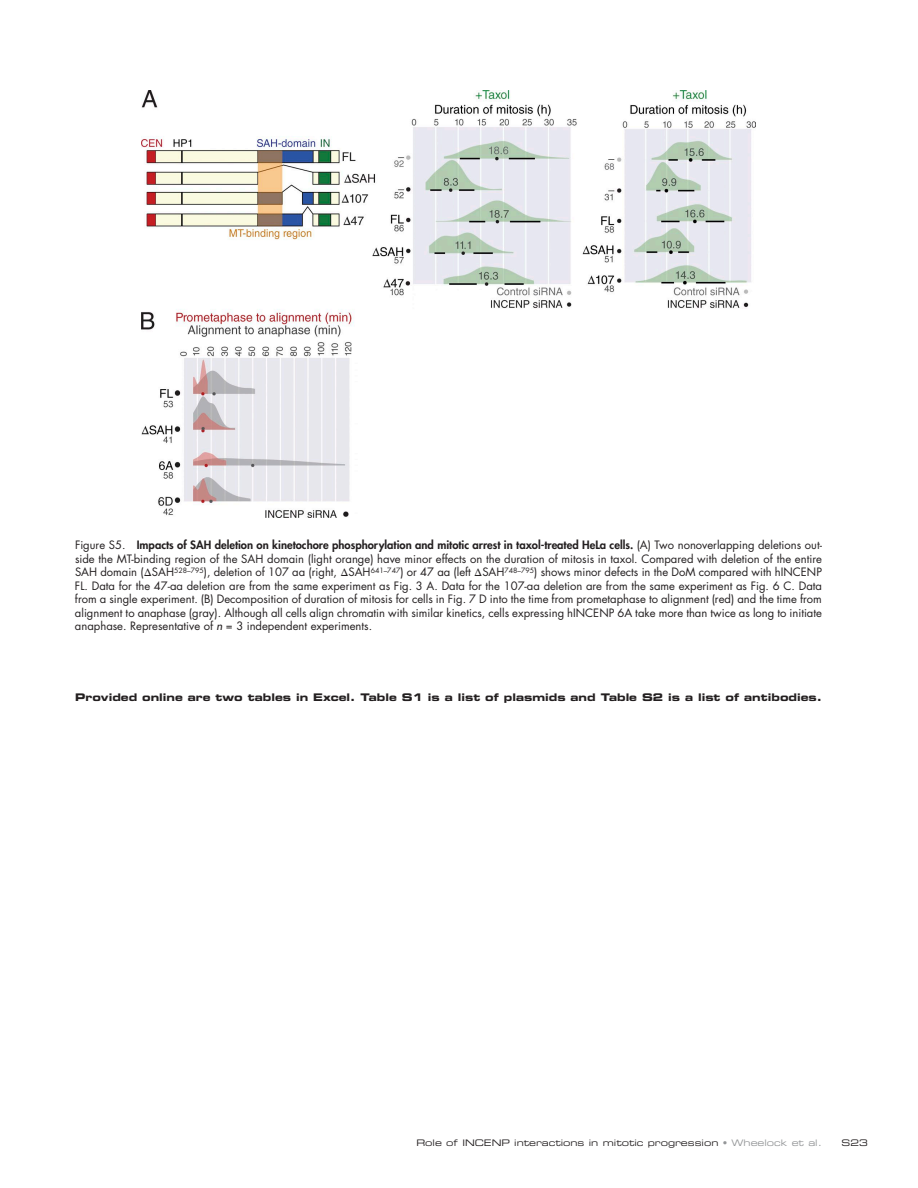
<style>
.page{position:relative;width:918px;height:1188px;background:#fff}
.page>*{position:absolute;margin:0;border:0;box-sizing:border-box;transform-origin:0 0}
.t1{font:11.25px/13.5px "Futura Std";color:#231f20;text-align:justify}
.t2{font:10.5px "Eurostile LT Std Bold Ex 2";color:#231f20}
.t3{font:9px "Eurostile LT Std Ex 2";color:#231f20}
.s1{font-weight:800}
.s2{font-family:"STIX General"}
.s3{font-weight:500;font-style:italic}
.s4{color:#949698}
</style>
<div class="page">
<img style="left:142px;top:90px;width:613px;height:428px">
<p class="t1" style="left:75px;top:538px;width:749px">Figure S5. <span class="s1">Impacts of SAH deletion on kinetochore phosphorylation and mitotic arrest in taxol-treated HeLa cells.</span> (A) Two nonoverlapping deletions out&shy;side the MT-binding region of the SAH domain (light orange) have minor effects on the duration of mitosis in taxol. Compared with deletion of the entire SAH domain (<span class="s2">Δ</span>SAH<sup>528–795</sup>), deletion of 107 aa (right, <span class="s2">Δ</span>SAH<sup>641–747</sup>) or 47 aa (left <span class="s2">Δ</span>SAH<sup>748–795</sup>) shows minor defects in the DoM compared with hINCENP FL. Data for the 47-aa deletion are from the same experiment as Fig. 3 A. Data for the 107-aa deletion are from the same experiment as Fig. 6 C. Data from a single experiment. (B) Decomposition of duration of mitosis for cells in Fig. 7 D into the time from prometaphase to alignment (red) and the time from alignment to anaphase (gray). Although all cells align chromatin with similar kinetics, cells expressing hINCENP 6A take more than twice as long to initiate anaphase. Representative of <span class="s3">n</span> = 3 independent experiments.</p>
<p class="t2" style="left:75px;top:689px;width:749px">Provided online are two tables in Excel. Table S1 is a list of plasmids and Table S2 is a list of antibodies.</p>
<p class="t3" style="left:416px;top:1136px;width:407px">Role of INCENP interactions in mitotic progression <span class="s4">• Wheelock et al.</span></p>
<p class="t3" style="left:841px;top:1136px;width:28px">S23</p>
</div>
